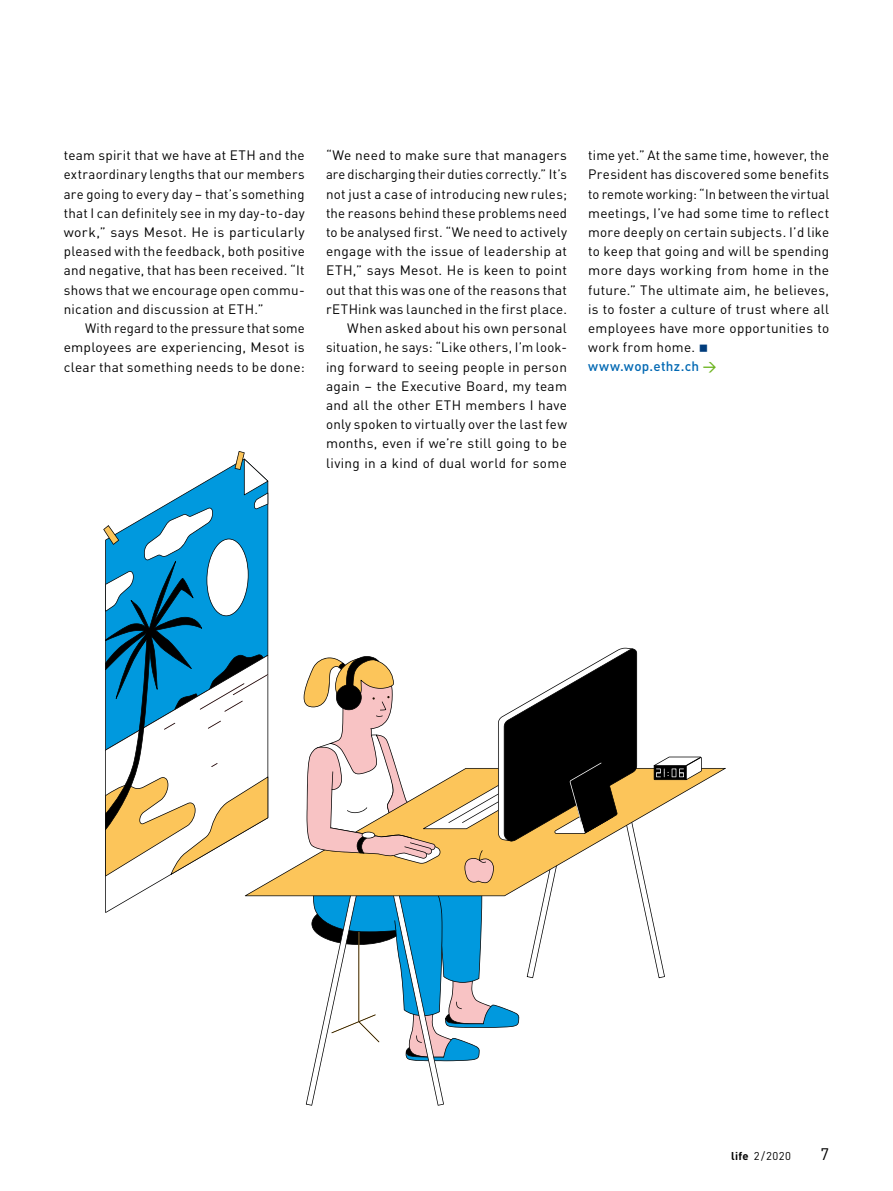
<style>
.page{position:relative;width:893px;height:1191px;background:#fff}
.page>*{position:absolute;margin:0;border:0;box-sizing:border-box;transform-origin:0 0}
.t1{font:16.5px "DIN Pro";color:#000}
.t2{font:13.5px/19.2px "DIN Pro";letter-spacing:.02em;color:#000;text-align:justify}
.t3{font:11.25px "DIN Pro";color:#000}
.s1{font-weight:500;color:#0068b3}
.s2{font-weight:500;color:#6cb41e}
.s3{font-weight:700}
</style>
<div class="page">
<svg style="left:268px;top:768px;width:458px;height:128px"></svg>
<svg style="left:103px;top:451px;width:165px;height:462px"></svg>
<svg style="left:301px;top:648px;width:401px;height:457px"></svg>
<svg style="left:686px;top:757px;width:15px;height:9px"></svg>
<p class="t2" style="left:64px;top:145px;width:242px">team spirit that we have at ETH and the extraordinary lengths that our members are going to every day – that’s something that I can definitely see in my day-to-day work,” says Mesot. He is particularly pleased with the feedback, both positive and negative, that has been received. “It shows that we encourage open commu&shy;nication and discussion at ETH.”</p>
<p class="t2" style="left:64px;top:318px;width:242px;text-indent:21px">With regard to the pressure that some employees are experiencing, Mesot is clear that something needs to be done:</p>
<p class="t2" style="left:326px;top:145px;width:243px;text-align:right">“We need to make sure that managers are discharging their duties correctly.” It’s not just a case of introducing new rules; the reasons behind these problems need to be analysed first. “We need to actively engage with the issue of leadership at ETH,” says Mesot. He is keen to point out that this was one of the reasons that rETHink was launched in the first place.<br>When asked about his own personal situation, he says: “Like others, I’m look&shy;ing forward to seeing people in person again – the Executive Board, my team and all the other ETH members I have only spoken to virtually over the last few months, even if we’re still going to be living in a kind of dual world for some</p>
<p class="t2" style="left:588px;top:145px;width:242px;text-align:left">time yet.” At the same time, however, the President has discovered some benefits to remote working: “In between the virtual meetings, I’ve had some time to reflect more deeply on certain subjects. I’d like to keep that going and will be spending more days working from home in the future.” The ultimate aim, he believes, is to foster a culture of trust where all employees have more opportunities to work from home.<br><span class="s1">www.wop.ethz.ch</span> <span class="s2">→</span></p>
<p class="t3" style="left:731px;top:1147px;width:61px"><span class="s3">life</span> 2/2020</p>
<p class="t1" style="left:821px;top:1141px;width:10px">7</p>
</div>
